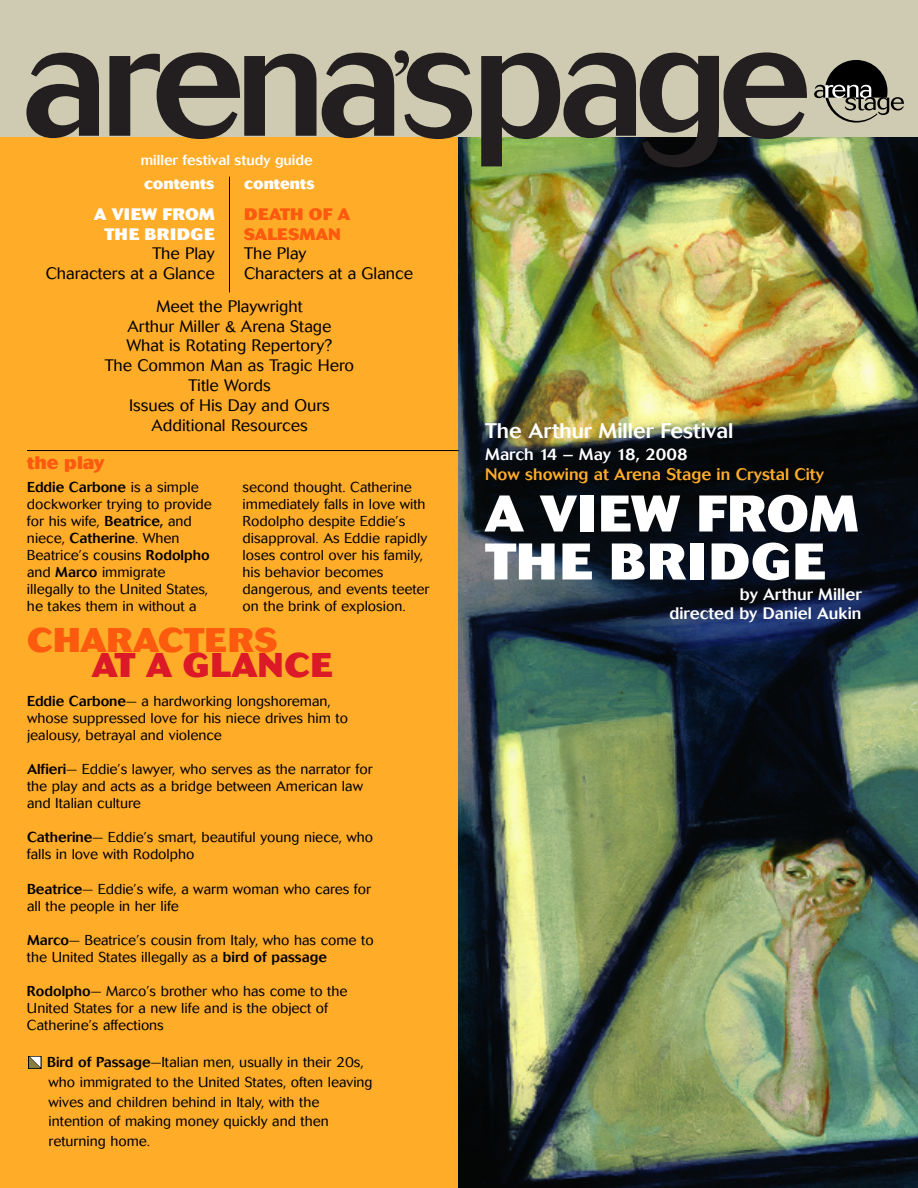
<style>
.page{position:relative;width:918px;height:1188px;background:#fff}
.page>*{position:absolute;margin:0;border:0;box-sizing:border-box;transform-origin:0 0}
.t1{font:800 51px/48px "Cosmos";letter-spacing:.02em;color:#fff}
.t2{font:800 34.05px "Cosmos";letter-spacing:.025em;color:#fc5a0f}
.t3{font:800 34.05px "Cosmos";letter-spacing:.02em;color:#dc1927}
.t4{font:500 21px "Cosmos";color:#fff}
.t5{font:800 18px "Cosmos";color:#fc5a0f}
.t6{font:300 16.5px/19.8px "Cosmos";color:#000;text-align:right}
.t7{font:500 16.5px/19.8px "Cosmos";color:#fff;text-align:right}
.t8{font:500 16.5px "Cosmos";color:#ffac29}
.t9{font:800 16.5px/19.8px "Cosmos";letter-spacing:.02em;color:#fff;text-align:right}
.t10{font:800 16.5px/19.8px "Cosmos";letter-spacing:.01em;color:#fc5a0f}
.t11{font:800 15px "Cosmos";color:#fff}
.t12{font:300 14.25px/17.1px "Cosmos";color:#000}
.t13{font:500 14.25px "Cosmos";color:#fff}
.s1{font-weight:500}
</style>
<div class="page">
<div style="left:0;top:54px;width:918px;height:1134px;background:#ffac29"></div>
<img style="left:459px;top:137px;width:459px;height:1051px">
<div style="left:0;top:0;width:918px;height:137px;background:#cfcbb2"></div>
<svg style="left:26px;top:53px;width:73px;height:85px"></svg>
<svg style="left:481px;top:52px;width:326px;height:115px"></svg>
<svg style="left:109px;top:50px;width:363px;height:89px"></svg>
<svg style="left:814px;top:60px;width:90px;height:63px"></svg>
<svg style="left:28px;top:1056px;width:13px;height:13px"></svg>
<hr style="left:229px;top:177px;width:1px;height:115px;background:#000">
<hr style="left:27px;top:450px;width:432px;height:1px;background:#000">
<p class="t13" style="left:141px;top:155px;width:173px">miller festival study guide</p>
<p class="t11" style="left:144px;top:178px;width:72px">contents</p>
<p class="t9" style="left:94px;top:206px;width:122px">A VIEW FROM<br>THE BRIDGE</p>
<p class="t6" style="left:46px;top:245px;width:170px">The Play<br>Characters at a Glance</p>
<p class="t11" style="left:244px;top:178px;width:72px">contents</p>
<p class="t10" style="left:244px;top:206px;width:107px">DEATH OF A<br>SALESMAN</p>
<p class="t6" style="left:244px;top:245px;width:170px;text-align:left">The Play<br>Characters at a Glance</p>
<p class="t6" style="left:105px;top:297px;width:251px;text-align:center">Meet the Playwright<br>Arthur Miller &amp; Arena Stage<br>What is Rotating Repertory?<br>The Common Man as Tragic Hero<br>Title Words<br>Issues of His Day and Ours<br>Additional Resources</p>
<p class="t5" style="left:27px;top:456px;width:79px">the play</p>
<p class="t12" style="left:27px;top:479px;width:186px"><span class="s1">Eddie Carbone</span> is a simple dockworker trying to provide for his wife, <span class="s1">Beatrice,</span> and niece, <span class="s1">Catherine</span>. When<br>Beatrice’s cousins <span class="s1">Rodolpho </span>and <span class="s1">Marco</span> immigrate illegally to the United States, he takes them in without a</p>
<p class="t12" style="left:243px;top:479px;width:189px">second thought. Catherine immediately falls in love with<br>Rodolpho despite Eddie’s disapproval. As Eddie rapidly loses control over his family, his behavior becomes dangerous, and events teeter on the brink of explosion.</p>
<h2 class="t2" style="left:27px;top:628px;width:251px">CHARACTERS</h2>
<h2 class="t3" style="left:92px;top:653px;width:242px">AT A GLANCE</h2>
<p class="t12" style="left:27px;top:693px;width:323px"><span class="s1">Eddie Carbone</span>— a hardworking longshoreman, whose suppressed love for his niece drives him to jealousy, betrayal and violence</p>
<p class="t12" style="left:27px;top:762px;width:347px"><span class="s1">Alfieri</span>— Eddie’s lawyer, who serves as the narrator for the play and acts as a bridge between American law and Italian culture</p>
<p class="t12" style="left:27px;top:830px;width:348px"><span class="s1">Catherine</span>— Eddie’s smart, beautiful young niece, who falls in love with Rodolpho</p>
<p class="t12" style="left:27px;top:881px;width:346px"><span class="s1">Beatrice</span>— Eddie’s wife, a warm woman who cares for all the people in her life</p>
<p class="t12" style="left:27px;top:933px;width:348px"><span class="s1">Marco</span>— Beatrice’s cousin from Italy, who has come to the United States illegally as a <span class="s1">bird of passage</span></p>
<p class="t12" style="left:27px;top:984px;width:322px"><span class="s1">Rodolpho</span>— Marco’s brother who has come to the<br>United States for a new life and is the object of<br>Catherine’s affections</p>
<p class="t12" style="left:47px;top:1053px;width:327px;line-height:19.6px"><span class="s1">Bird of Passage</span>—Italian men, usually in their 20s, who immigrated to the United States, often leaving wives and children behind in Italy, with the intention of making money quickly and then returning home.</p>
<h3 class="t4" style="left:485px;top:424px;width:250px">The Arthur Miller Festival</h3>
<p class="t7" style="left:485px;top:446px;width:204px">March 14 – May 18, 2008</p>
<p class="t8" style="left:485px;top:469px;width:340px">Now showing at Arena Stage in Crystal City</p>
<h1 class="t1" style="left:485px;top:495px;width:374px">A VIEW FROM<br>THE BRIDGE</h1>
<p class="t7" style="left:670px;top:586px;width:194px">by Arthur Miller<br>directed by Daniel Aukin</p>
</div>
